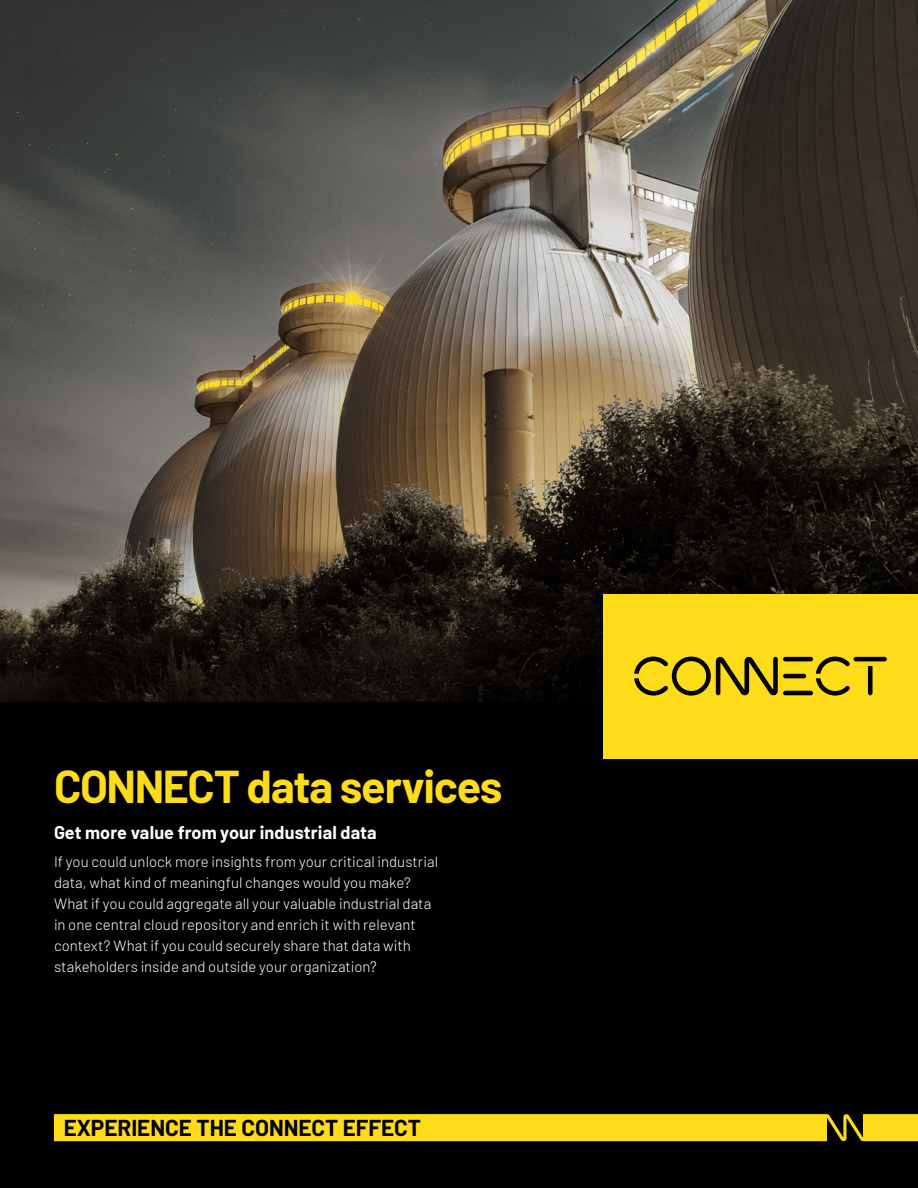
<style>
.page{position:relative;width:918px;height:1188px;background:#fff}
.page>*{position:absolute;margin:0;border:0;box-sizing:border-box;transform-origin:0 0}
.t1{font:700 45px "Barlow";letter-spacing:-.03em;color:#ffdc19}
.t2{font:700 22.5px "Barlow";color:#000}
.t3{font:700 18px "Barlow";letter-spacing:.005em;color:#fff}
.t4{font:300 15px/21px "Barlow";color:#fff}
</style>
<div class="page">
<img style="left:0;top:0;width:918px;height:702px">
<div style="left:0;top:702px;width:918px;height:486px;background:#000"></div>
<div style="left:603px;top:594px;width:315px;height:164px;background:#ffdc19"></div>
<svg style="left:634px;top:656px;width:253px;height:40px"></svg>
<div style="left:54px;top:1114px;width:864px;height:27px;background:#ffdc19"></div>
<h1 class="t1" style="left:54px;top:759px;width:450px">CONNECT data services</h1>
<p class="t3" style="left:54px;top:821px;width:324px">Get more value from your industrial data</p>
<p class="t4" style="left:54px;top:850px;width:386px">If you could unlock more insights from your critical industrial data, what kind of meaningful changes would you make?<br>What if you could aggregate all your valuable industrial data in one central cloud repository and enrich it with relevant context? What if you could securely share that data with stakeholders inside and outside your organization?</p>
<h2 class="t2" style="left:64px;top:1113px;width:359px">EXPERIENCE THE CONNECT EFFECT</h2>
</div>
